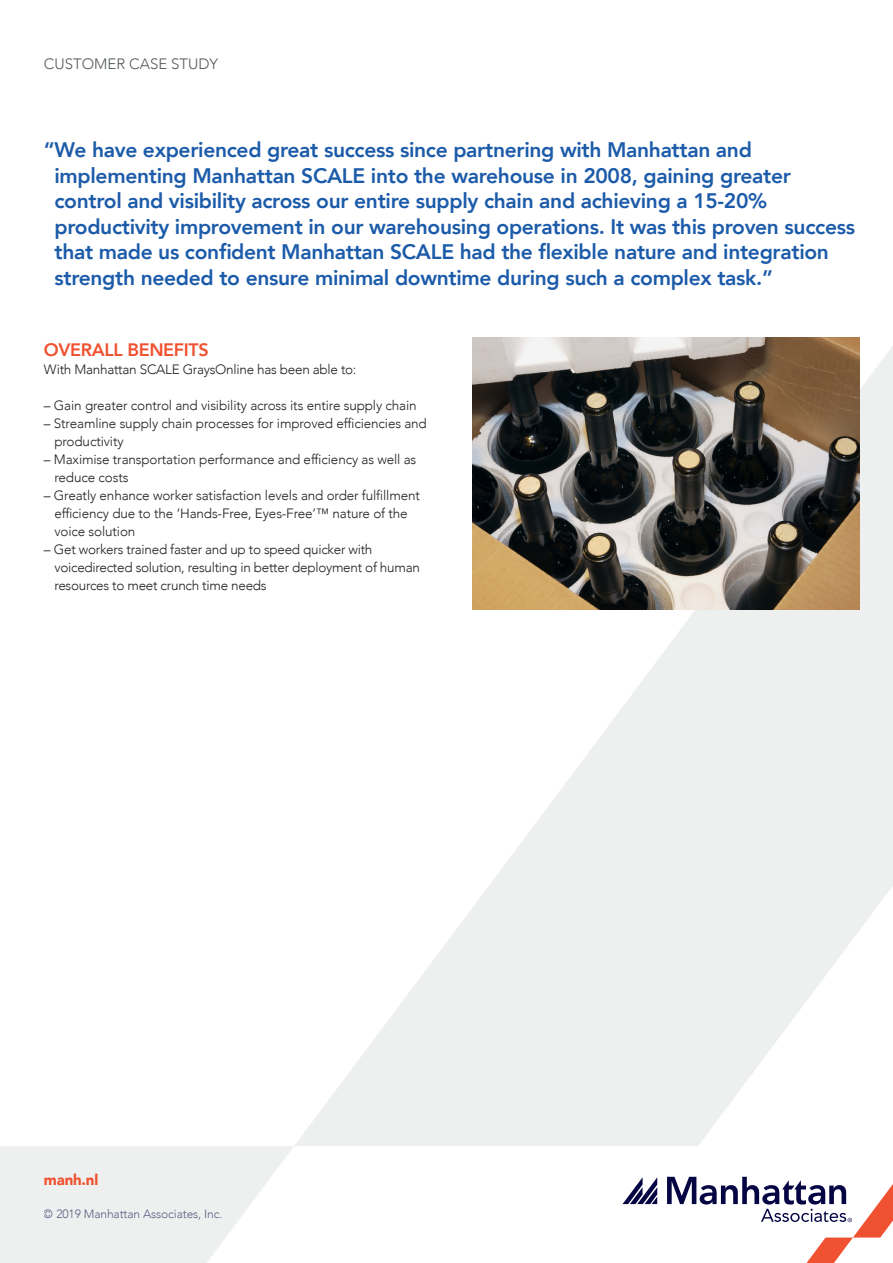
<style>
.page{position:relative;width:893px;height:1263px;background:#fff}
.page>*{position:absolute;margin:0;border:0;box-sizing:border-box;transform-origin:0 0}
.Blue_quote{font:800 21px/25.5px "Avenir";letter-spacing:-.015em;color:#1c5ba9}
.t1{font:800 18px "Avenir";letter-spacing:-.02em;color:#f05130}
.MINI_BROW{font:300 15px "Avenir";color:#535959}
.t2{font:900 15px "Avenir";letter-spacing:-.01em;color:#f05130}
.bullet{font:300 13.5px/18px "Avenir";letter-spacing:-.01em;color:#231f20}
.t3{font:300 12px "Avenir";letter-spacing:-.01em;color:#060543}
</style>
<div class="page">
<svg style="left:0;top:1146px;width:294px;height:117px"></svg>
<svg style="left:295px;top:345px;width:598px;height:801px;fill:#edf0ef"></svg>
<svg style="left:622px;top:1177px;width:35px;height:27px"></svg>
<svg style="left:667px;top:1177px;width:226px;height:86px"></svg>
<img style="left:473px;top:338px;width:387px;height:271px">
<p class="MINI_BROW" style="left:44px;top:55px;width:176px">CUSTOMER CASE STUDY</p>
<p class="Blue_quote" style="left:54px;top:137px;width:802px;text-indent:-11px">“We have experienced great success since partnering with Manhattan and implementing Manhattan SCALE into the warehouse in 2008, gaining greater control and visibility across our entire supply chain and achieving a 15-20% productivity improvement in our warehousing operations. It was this proven success that made us confident Manhattan SCALE had the flexible nature and integration strength needed to ensure minimal downtime during such a complex task.”</p>
<p class="t1" style="left:44px;top:336px;width:166px">OVERALL BENEFITS</p>
<p class="bullet" style="left:44px;top:360px;width:314px">With Manhattan SCALE GraysOnline has been able to:</p>
<p class="bullet" style="left:44px;top:396px;width:374px">– Gain greater control and visibility across its entire supply chain</p>
<p class="bullet" style="left:54px;top:414px;width:374px;text-indent:-10px">– Streamline supply chain processes for improved efficiencies and productivity</p>
<p class="bullet" style="left:54px;top:450px;width:363px;text-indent:-10px">– Maximise transportation performance and efficiency as well as reduce costs</p>
<p class="bullet" style="left:54px;top:486px;width:367px;text-indent:-10px">– Greatly enhance worker satisfaction levels and order fulfillment efficiency due to the ‘Hands-Free, Eyes-Free’™ nature of the voice solution</p>
<p class="bullet" style="left:54px;top:540px;width:367px;text-indent:-10px">– Get workers trained faster and up to speed quicker with voicedirected solution, resulting in better deployment of human resources to meet crunch time needs</p>
<p class="t2" style="left:44px;top:1166px;width:56px">manh.nl</p>
<p class="t3" style="left:44px;top:1207px;width:180px">© 2019 Manhattan Associates, Inc.</p>
</div>
